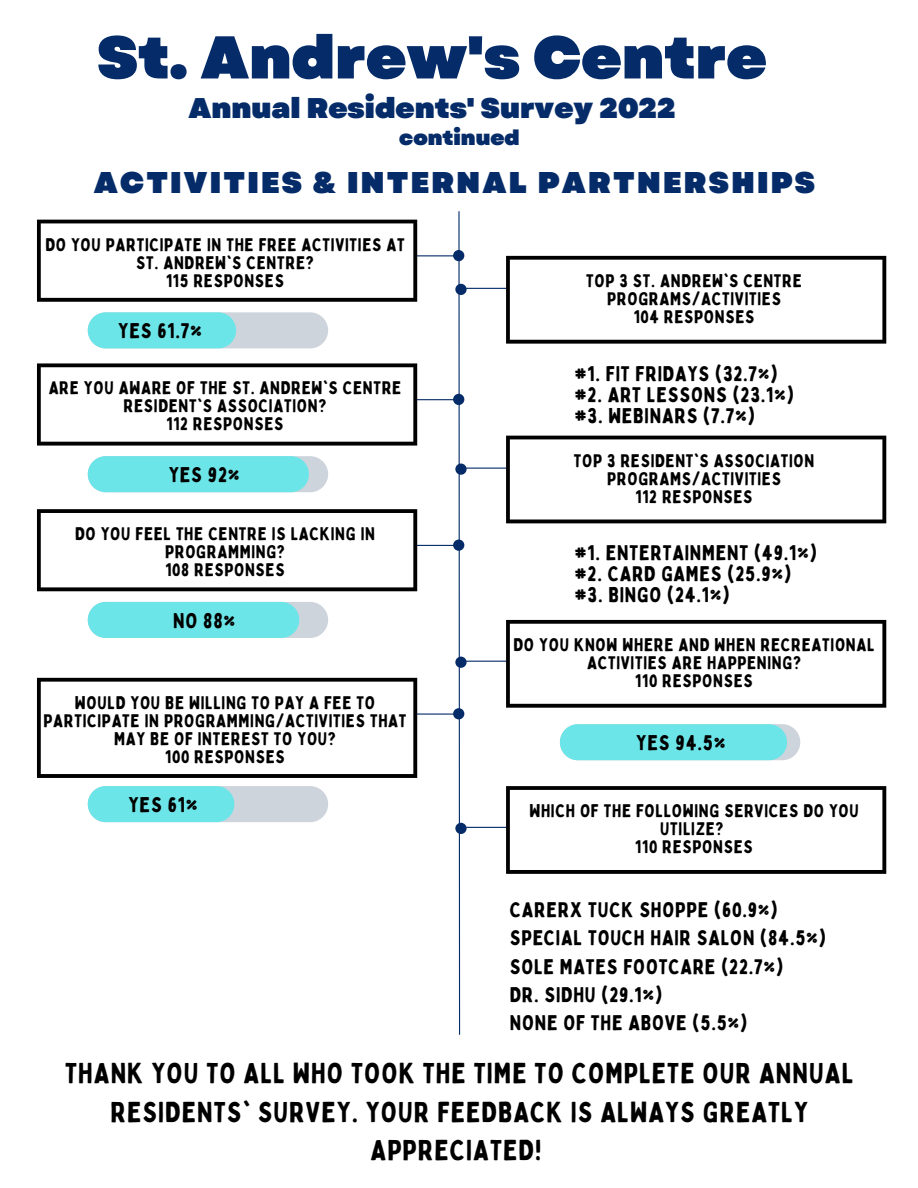
<style>
.page{position:relative;width:918px;height:1188px;background:#fff}
.page>*{position:absolute;margin:0;border:0;box-sizing:border-box;transform-origin:0 0}
.t1{font:900 60.3px "Garet";color:#052c69}
.t2{font:900 30px "Garet";letter-spacing:.075em;color:#052c69}
.t3{font:900 28.5px "Garet";color:#052c69}
.t4{font:28.35px/38.2px "Bobby Jones";letter-spacing:.04em;color:#000;text-align:center}
.t5{font:21px "Bobby Jones";letter-spacing:.04em;color:#000}
.t6{font:900 21px "Garet";color:#052c69}
.t7{font:20.85px "Bobby Jones";letter-spacing:.04em;color:#000}
.t8{font:18px/18px "Bobby Jones";letter-spacing:.04em;color:#000;text-align:center}
</style>
<div class="page">
<hr style="left:417px;top:255px;width:41px;height:1px;background:#052c69">
<div style="left:453px;top:250px;width:11px;height:11px;background:#052c69;border-radius:50%"></div>
<svg style="left:458px;top:211px;width:3px;height:824px"></svg>
<svg style="left:37px;top:220px;width:380px;height:82px"></svg>
<svg style="left:88px;top:312px;width:240px;height:36px;background:#96dfe3"></svg>
<hr style="left:464px;top:288px;width:42px;height:1px;background:#052c69">
<div style="left:455px;top:284px;width:12px;height:11px;background:#052c69;border-radius:50%"></div>
<svg style="left:506px;top:256px;width:380px;height:88px"></svg>
<hr style="left:417px;top:399px;width:41px;height:1px;background:#052c69">
<div style="left:453px;top:394px;width:11px;height:11px;background:#052c69;border-radius:50%"></div>
<svg style="left:37px;top:363px;width:380px;height:83px"></svg>
<svg style="left:88px;top:456px;width:240px;height:36px;background:#78e4e7"></svg>
<hr style="left:464px;top:468px;width:42px;height:1px;background:#052c69">
<div style="left:455px;top:463px;width:12px;height:12px;background:#052c69;border-radius:50%"></div>
<svg style="left:506px;top:436px;width:380px;height:87px"></svg>
<hr style="left:417px;top:545px;width:41px;height:1px;background:#052c69">
<div style="left:453px;top:540px;width:11px;height:11px;background:#052c69;border-radius:50%"></div>
<svg style="left:37px;top:509px;width:380px;height:82px"></svg>
<svg style="left:88px;top:602px;width:240px;height:36px;background:#7ce3e7"></svg>
<hr style="left:464px;top:661px;width:42px;height:1px;background:#052c69">
<div style="left:455px;top:656px;width:12px;height:12px;background:#052c69;border-radius:50%"></div>
<svg style="left:506px;top:620px;width:380px;height:88px"></svg>
<svg style="left:560px;top:724px;width:240px;height:36px;background:#76e4e7"></svg>
<hr style="left:417px;top:714px;width:41px;height:1px;background:#052c69">
<div style="left:453px;top:708px;width:11px;height:11px;background:#052c69;border-radius:50%"></div>
<svg style="left:37px;top:678px;width:380px;height:100px"></svg>
<svg style="left:88px;top:786px;width:240px;height:36px;background:#96dfe3"></svg>
<hr style="left:464px;top:827px;width:42px;height:1px;background:#052c69">
<div style="left:455px;top:823px;width:12px;height:11px;background:#052c69;border-radius:50%"></div>
<svg style="left:506px;top:786px;width:380px;height:88px"></svg>
<p class="t1" style="left:97px;top:14px;width:671px">St. Andrew's Centre</p>
<p class="t3" style="left:188px;top:88px;width:489px">Annual Residents' Survey 2022</p>
<p class="t6" style="left:399px;top:122px;width:122px">continued</p>
<p class="t2" style="left:94px;top:161px;width:723px">ACTIVITIES &amp; INTERNAL PARTNERSHIPS</p>
<p class="t8" style="left:45px;top:235px;width:361px">DO YOU PARTICIPATE IN THE FREE ACTIVITIES AT<br>ST. ANDREW'S CENTRE?</p>
<p class="t8" style="left:166px;top:271px;width:119px">115 RESPONSES</p>
<p class="t5" style="left:118px;top:318px;width:85px">YES 61.7%</p>
<p class="t8" style="left:49px;top:379px;width:354px">ARE YOU AWARE OF THE ST. ANDREW'S CENTRE<br>RESIDENT'S ASSOCIATION?</p>
<p class="t8" style="left:167px;top:415px;width:119px">112 RESPONSES</p>
<p class="t5" style="left:169px;top:461px;width:73px">YES 92%</p>
<p class="t8" style="left:75px;top:524px;width:301px">DO YOU FEEL THE CENTRE IS LACKING IN<br>PROGRAMMING?</p>
<p class="t8" style="left:165px;top:560px;width:121px">108 RESPONSES</p>
<p class="t5" style="left:173px;top:607px;width:64px">NO 88%</p>
<p class="t8" style="left:586px;top:271px;width:217px">TOP 3 ST. ANDREW'S CENTRE<br>PROGRAMS/ACTIVITIES</p>
<p class="t8" style="left:634px;top:307px;width:122px">104 RESPONSES</p>
<p class="t7" style="left:575px;top:360px;width:205px">#1. FIT FRIDAYS (32.7%)</p>
<p class="t7" style="left:575px;top:381px;width:221px">#2. ART LESSONS (23.1%)</p>
<p class="t7" style="left:575px;top:402px;width:182px">#3. WEBINARS (7.7%)</p>
<p class="t8" style="left:574px;top:451px;width:242px">TOP 3 RESIDENT'S ASSOCIATION<br>PROGRAMS/ACTIVITIES</p>
<p class="t8" style="left:636px;top:487px;width:119px">112 RESPONSES</p>
<p class="t7" style="left:575px;top:540px;width:244px">#1. ENTERTAINMENT (49.1%)</p>
<p class="t7" style="left:575px;top:561px;width:218px">#2. CARD GAMES (25.9%)</p>
<p class="t7" style="left:575px;top:582px;width:156px">#3. BINGO (24.1%)</p>
<p class="t8" style="left:514px;top:635px;width:363px">DO YOU KNOW WHERE AND WHEN RECREATIONAL<br>ACTIVITIES ARE HAPPENING?</p>
<p class="t8" style="left:635px;top:671px;width:119px">110 RESPONSES</p>
<p class="t8" style="left:44px;top:693px;width:365px">WOULD YOU BE WILLING TO PAY A FEE TO<br>PARTICIPATE IN PROGRAMMING/ACTIVITIES THAT<br>MAY BE OF INTEREST TO YOU?</p>
<p class="t8" style="left:165px;top:747px;width:121px">100 RESPONSES</p>
<p class="t5" style="left:129px;top:791px;width:71px">YES 61%</p>
<p class="t8" style="left:529px;top:801px;width:331px">WHICH OF THE FOLLOWING SERVICES DO YOU<br>UTILIZE?</p>
<p class="t8" style="left:635px;top:837px;width:119px">110 RESPONSES</p>
<p class="t5" style="left:636px;top:729px;width:91px">YES 94.5%</p>
<p class="t7" style="left:510px;top:897px;width:269px">CARERX TUCK SHOPPE (60.9%)</p>
<p class="t7" style="left:510px;top:925px;width:318px">SPECIAL TOUCH HAIR SALON (84.5%)</p>
<p class="t7" style="left:510px;top:953px;width:275px">SOLE MATES FOOTCARE (22.7%)</p>
<p class="t7" style="left:510px;top:981px;width:154px">DR. SIDHU (29.1%)</p>
<p class="t7" style="left:510px;top:1009px;width:239px">NONE OF THE ABOVE (5.5%)</p>
<p class="t4" style="left:65px;top:1054px;width:790px">THANK YOU TO ALL WHO TOOK THE TIME TO COMPLETE OUR ANNUAL<br>RESIDENTS' SURVEY. YOUR FEEDBACK IS ALWAYS GREATLY<br>APPRECIATED!</p>
</div>
